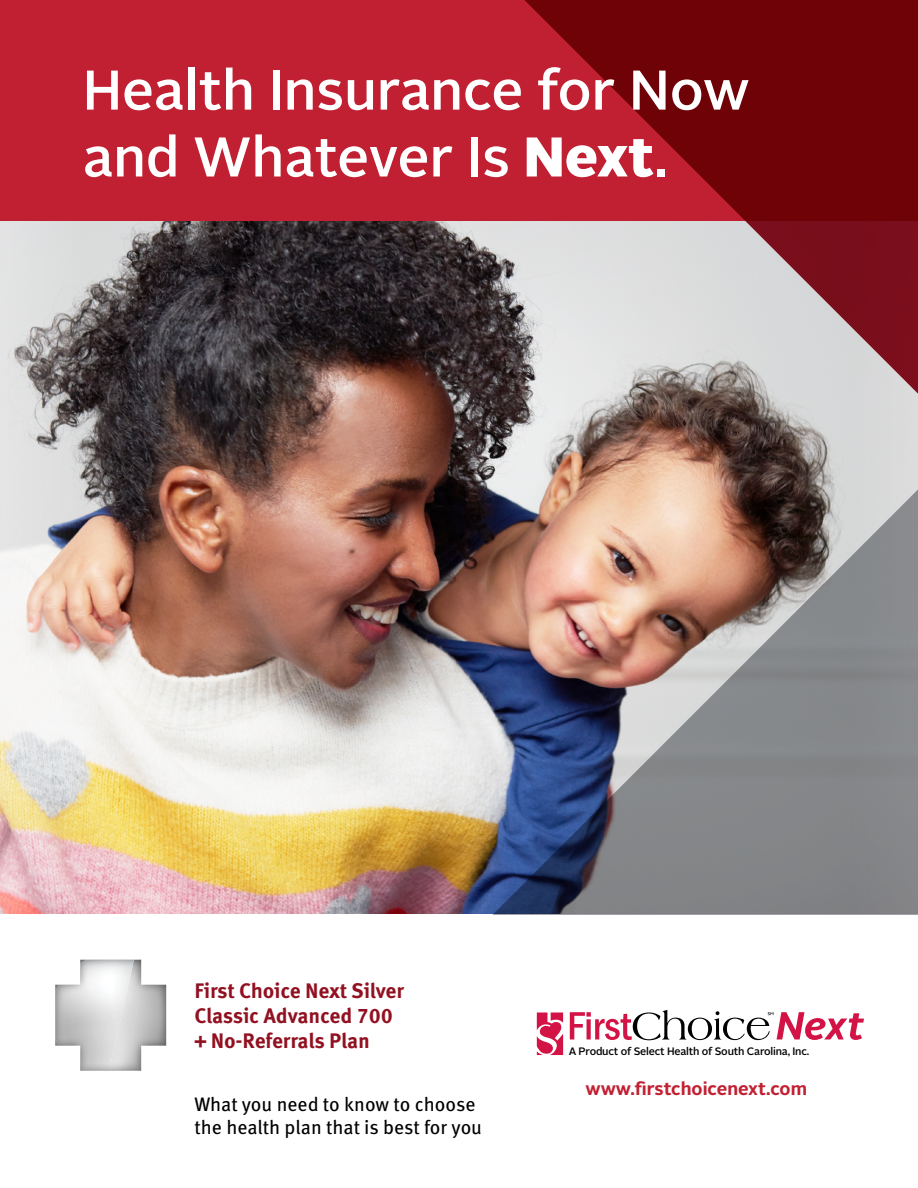
<style>
.page{position:relative;width:918px;height:1188px;background:#fff}
.page>*{position:absolute;margin:0;border:0;box-sizing:border-box;transform-origin:0 0}
.t1{font:500 55.8px/66.9px "Alright Sans";color:#fff}
.Cover_plan_name{font:700 21px/25.2px "Meta Correspondence Pro";letter-spacing:-.01em;color:#921121}
.Body_Copy{font:19.5px/23.4px "Meta Pro";color:#000}
.t2{font:700 18px "Alright Sans";color:#c12032}
.t3{font:500 10.8px "Alright Sans";letter-spacing:-.015em;color:#000}
.s1{font-weight:900}
</style>
<div class="page">
<img style="left:0;top:221px;width:918px;height:693px">
<div style="left:0;top:0;width:918px;height:221px;background:#c12032"></div>
<svg style="left:511px;top:0;width:407px;height:407px"></svg>
<img style="left:492px;top:476px;width:426px;height:439px">
<svg style="left:537px;top:1013px;width:26px;height:42px"></svg>
<svg style="left:570px;top:1010px;width:294px;height:30px"></svg>
<svg style="left:55px;top:959px;width:112px;height:112px"></svg>
<p class="t1" style="left:83px;top:57px;width:669px">Health Insurance for Now and Whatever Is <span class="s1">Next</span>.</p>
<p class="Cover_plan_name" style="left:194px;top:977px;width:211px">First Choice Next Silver<br>Classic Advanced 700 + No-Referrals Plan</p>
<p class="Body_Copy" style="left:194px;top:1091px;width:289px">What you need to know to choose the health plan that is best for you</p>
<p class="t3" style="left:569px;top:1044px;width:242px">A Product of Select Health of South Carolina, Inc.</p>
<p class="t2" style="left:585px;top:1076px;width:223px">www.firstchoicenext.com</p>
</div>
